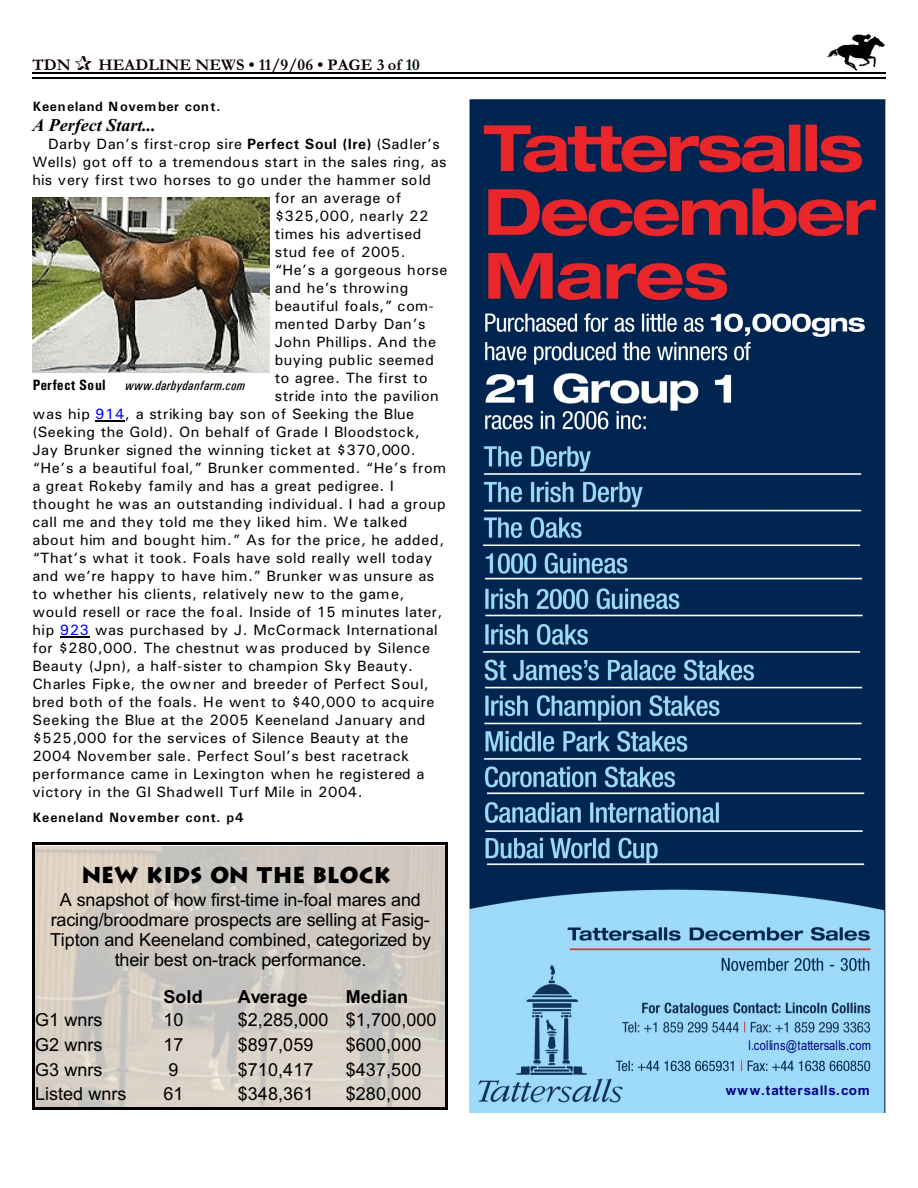
<style>
.page{position:relative;width:918px;height:1188px;background:#fff}
.page>*{position:absolute;margin:0;border:0;box-sizing:border-box;transform-origin:0 0}
.t1{font:900 21px "Greece";letter-spacing:.01em;color:#000}
.t2{font:18px/20.1px "Arial";letter-spacing:-.005em;color:#000;text-align:center}
.t3{font:700 18px "Arial";letter-spacing:.005em;color:#000}
.t4{font:italic 700 18px "Times New Roman";color:#000}
.t5{font:700 16.5px "Garamond";letter-spacing:.005em;color:#0f0000}
.t6{font:15px "Univers";letter-spacing:.03em;color:#000}
.t7{font:15px "Univers";letter-spacing:.01em;color:#000}
.t8{font:700 15px "Univers Condensed";letter-spacing:.01em;color:#000}
.t9{font:13.5px "Arial Narrow";letter-spacing:.025em;color:#000080}
.t10{font:700 13.5px "Univers";letter-spacing:.065em;color:#000}
.t11{font:700 13.5px "Univers";letter-spacing:.045em;color:#000}
.t12{font:italic 13.5px "Univers Condensed";letter-spacing:.02em;color:#000}
.t13{font:700 13.5px "Arial";letter-spacing:.075em;color:#000080}
.s1{color:#001400}
.s2{font-weight:700}
.s3{color:#00f}
</style>
<div class="page">
<img style="left:826px;top:34px;width:59px;height:36px">
<hr style="left:32px;top:72px;width:853px;height:1px;background:#000">
<hr style="left:32px;top:77px;width:853px;height:2px;background:#000">
<hr style="left:95px;top:420px;width:30px;height:1px;background:#000">
<svg style="left:60px;top:636px;width:29px;height:1px"></svg>
<img style="left:470px;top:99px;width:415px;height:1013px">
<img style="left:33px;top:197px;width:237px;height:176px">
<img style="left:35px;top:846px;width:410px;height:261px">
<hr style="left:32px;top:842px;width:3px;height:268px;background:#000">
<hr style="left:445px;top:842px;width:3px;height:268px;background:#000">
<hr style="left:32px;top:842px;width:416px;height:3px;background:#000">
<hr style="left:32px;top:1107px;width:416px;height:3px;background:#000">
<p class="t5" style="left:32px;top:59px;width:40px">TDN</p>
<p class="t5" style="left:98px;top:59px;width:323px">HEADLINE NEWS • 11/9/06 • PAGE 3 of <span class="s1">10</span></p>
<p class="t11" style="left:32px;top:102px;width:190px">Keeneland November cont.</p>
<p class="t4" style="left:32px;top:118px;width:125px">A Perfect Start...</p>
<p class="t6" style="left:48px;top:138px;width:393px">Darby Dan’s first-crop sire <span class="s2">Perfect Soul (Ire)</span> (Sadler’s</p>
<p class="t6" style="left:32px;top:156px;width:416px">Wells) got off to a tremendous start in the sales ring, as</p>
<p class="t7" style="left:32px;top:174px;width:400px">his very first two horses to go under the hammer sold</p>
<p class="t6" style="left:275px;top:192px;width:128px">for an average of</p>
<p class="t6" style="left:275px;top:210px;width:155px">$325,000, nearly 22</p>
<p class="t6" style="left:275px;top:228px;width:148px">times his advertised</p>
<p class="t6" style="left:275px;top:246px;width:133px">stud fee of 2005.</p>
<p class="t6" style="left:275px;top:264px;width:174px">“He’s a gorgeous horse</p>
<p class="t6" style="left:275px;top:282px;width:135px">and he’s throwing</p>
<p class="t6" style="left:275px;top:300px;width:161px">beautiful foals,” com-</p>
<p class="t6" style="left:275px;top:318px;width:152px">mented Darby Dan’s</p>
<p class="t6" style="left:275px;top:336px;width:163px">John Phillips. And the</p>
<p class="t6" style="left:275px;top:354px;width:161px">buying public seemed</p>
<p class="t6" style="left:275px;top:372px;width:155px">to agree. The first to</p>
<p class="t6" style="left:275px;top:390px;width:166px">stride into the pavilion</p>
<p class="t6" style="left:32px;top:408px;width:383px">was hip <span class="s3">914</span>, a striking bay son of Seeking the Blue</p>
<p class="t6" style="left:32px;top:426px;width:389px">(Seeking the Gold). On behalf of Grade I Bloodstock,</p>
<p class="t6" style="left:32px;top:444px;width:385px">Jay Brunker signed the winning ticket at $370,000.</p>
<p class="t6" style="left:32px;top:462px;width:415px">“He’s a beautiful foal,” Brunker commented. “He’s from</p>
<p class="t6" style="left:32px;top:480px;width:363px">a great Rokeby family and has a great pedigree. I</p>
<p class="t6" style="left:32px;top:498px;width:415px">thought he was an outstanding individual. I had a group</p>
<p class="t6" style="left:32px;top:516px;width:377px">call me and they told me they liked him. We talked</p>
<p class="t6" style="left:32px;top:534px;width:413px">about him and bought him.” As for the price, he added,</p>
<p class="t6" style="left:32px;top:552px;width:401px">“That’s what it took. Foals have sold really well today</p>
<p class="t6" style="left:32px;top:570px;width:403px">and we’re happy to have him.” Brunker was unsure as</p>
<p class="t6" style="left:32px;top:588px;width:374px">to whether his clients, relatively new to the game,</p>
<p class="t6" style="left:32px;top:606px;width:412px">would resell or race the foal. Inside of 15 minutes later,</p>
<p class="t6" style="left:32px;top:624px;width:407px">hip <span class="s3">923</span> was purchased by J. McCormack International</p>
<p class="t6" style="left:32px;top:642px;width:399px">for $280,000. The chestnut was produced by Silence</p>
<p class="t6" style="left:32px;top:660px;width:382px">Beauty (Jpn), a half-sister to champion Sky Beauty.</p>
<p class="t7" style="left:32px;top:678px;width:398px">Charles Fipke, the owner and breeder of Perfect Soul,</p>
<p class="t6" style="left:32px;top:696px;width:404px">bred both of the foals. He went to $40,000 to acquire</p>
<p class="t6" style="left:32px;top:714px;width:395px">Seeking the Blue at the 2005 Keeneland January and</p>
<p class="t6" style="left:32px;top:732px;width:378px">$525,000 for the services of Silence Beauty at the</p>
<p class="t6" style="left:32px;top:750px;width:378px">2004 November sale. Perfect Soul’s best racetrack</p>
<p class="t6" style="left:32px;top:768px;width:394px">performance came in Lexington when he registered a</p>
<p class="t6" style="left:32px;top:786px;width:332px">victory in the GI Shadwell Turf Mile in 2004.</p>
<p class="t10" style="left:32px;top:813px;width:213px">Keeneland November cont. p4</p>
<p class="t8" style="left:33px;top:380px;width:74px">Perfect Soul</p>
<p class="t12" style="left:125px;top:381px;width:122px">www.darbydanfarm.com</p>
<h1 class="t1" style="left:82px;top:866px;width:311px">NEW KIDS ON THE BLOCK</h1>
<p class="t2" style="left:50px;top:891px;width:383px">A snapshot of how first-time in-foal mares and racing/broodmare prospects are selling at Fasig-Tipton and Keeneland combined, categorized by their best on-track performance.</p>
<p class="t3" style="left:163px;top:990px;width:41px">Sold</p>
<p class="t3" style="left:238px;top:990px;width:72px">Average</p>
<p class="t3" style="left:346px;top:990px;width:64px">Median</p>
<p class="t2" style="left:35px;top:1011px;width:69px">G1 wnrs</p>
<p class="t2" style="left:163px;top:1011px;width:22px">10</p>
<p class="t2" style="left:238px;top:1011px;width:200px">$2,285,000 $1,700,000</p>
<p class="t2" style="left:35px;top:1036px;width:69px">G2 wnrs</p>
<p class="t2" style="left:163px;top:1036px;width:22px">17</p>
<p class="t2" style="left:238px;top:1036px;width:77px">$897,059</p>
<p class="t2" style="left:346px;top:1036px;width:77px">$600,000</p>
<p class="t2" style="left:35px;top:1061px;width:69px">G3 wnrs</p>
<p class="t2" style="left:169px;top:1061px;width:12px">9</p>
<p class="t2" style="left:238px;top:1061px;width:77px">$710,417</p>
<p class="t2" style="left:346px;top:1061px;width:77px">$437,500</p>
<p class="t2" style="left:35px;top:1086px;width:93px">Listed wnrs</p>
<p class="t2" style="left:163px;top:1086px;width:22px">61</p>
<p class="t2" style="left:238px;top:1086px;width:77px">$348,361</p>
<p class="t2" style="left:346px;top:1086px;width:77px">$280,000</p>
<p class="t9" style="left:748px;top:1040px;width:124px">l.collins@tattersalls.com</p>
<p class="t13" style="left:726px;top:1085px;width:146px">www.tattersalls.com</p>
</div>
